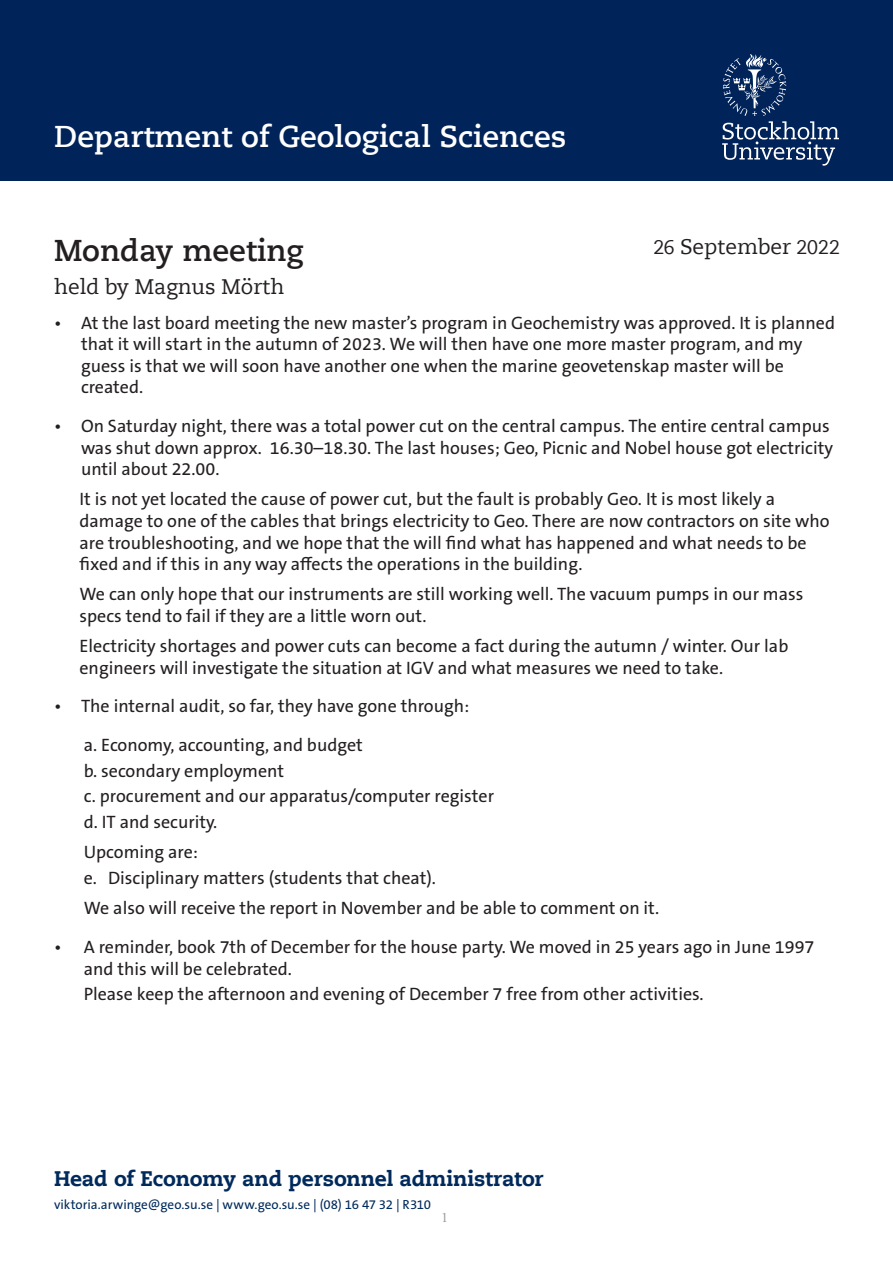
<style>
.page{position:relative;width:893px;height:1263px;background:#fff}
.page>*{position:absolute;margin:0;border:0;box-sizing:border-box;transform-origin:0 0}
.t1{font:700 30px "Caecilia Com 75";color:#fff}
.t2{font:700 30px "Caecilia Com 75";color:#231f20}
.t3{font:800 21px "Caecilia Com 85";letter-spacing:-.01em;color:#002a5b}
.t4{font:21px "Caecilia Com 55 Roman";color:#231f20}
.t5{font:18px/21.6px "The Sans B W5 Plain";color:#231f20}
.t6{font:14.25px "Adobe Garamond Pro";color:#939598}
.t7{font:13.2px "The Sans B W5 Plain";letter-spacing:-.005em;color:#002a5b}
.s1{font-size:19.5px}
</style>
<div class="page">
<div style="left:0;top:0;width:893px;height:181px;background:#002359"></div>
<svg style="left:722px;top:54px;width:117px;height:112px"></svg>
<p class="t1" style="left:54px;top:116px;width:514px">Department of Geological Sciences</p>
<p class="t2" style="left:54px;top:230px;width:251px">Monday meeting</p>
<p class="t4" style="left:54px;top:273px;width:232px">held by Magnus Mörth</p>
<p class="t5" style="left:81px;top:312px;width:756px;text-indent:-27px">• At the last board meeting the new master’s program in Geochemistry was approved. It is planned that it will start in the autumn of 2023. We will then have one more master program, and my guess is that we will soon have another one when the marine geovetenskap master will be created.</p>
<p class="t5" style="left:81px;top:415px;width:754px;text-indent:-27px">• On Saturday night, there was a total power cut on the central campus. The entire central campus was shut down approx. 16.30–18.30. The last houses; Geo, Picnic and Nobel house got electricity until about 22.00.</p>
<p class="t5" style="left:80px;top:488px;width:752px">It is not yet located the cause of power cut, but the fault is probably Geo. It is most likely a damage to one of the cables that brings electricity to Geo. There are now contractors on site who are troubleshooting, and we hope that the will find what has happened and what needs to be fixed and if this in any way affects the operations in the building.</p>
<p class="t5" style="left:80px;top:583px;width:725px">We can only hope that our instruments are still working well. The vacuum pumps in our mass specs tend to fail if they are a little worn out.</p>
<p class="t5" style="left:80px;top:635px;width:710px">Electricity shortages and power cuts can become a fact during the autumn / winter. Our lab engineers will investigate the situation at IGV and what measures we need to take.</p>
<p class="t5" style="left:54px;top:695px;width:417px">• The internal audit, so far, they have gone through:</p>
<p class="t5" style="left:84px;top:734px;width:281px">a. Economy, accounting, and budget</p>
<p class="t5" style="left:84px;top:760px;width:202px">b. secondary employment</p>
<p class="t5" style="left:84px;top:786px;width:412px">c. procurement and our apparatus/computer register</p>
<p class="t5" style="left:84px;top:811px;width:135px">d. IT and security.</p>
<p class="t5" style="left:84px;top:842px;width:116px">Upcoming are:</p>
<p class="t5" style="left:84px;top:867px;width:354px">e. Disciplinary matters (students that cheat).</p>
<p class="t5" style="left:84px;top:898px;width:577px">We also will receive the report in November and be able to comment on it.</p>
<p class="t5" style="left:84px;top:936px;width:732px;text-indent:-30px">• A reminder, book 7th of December for the house party. We moved in 25 years ago in June 1997 and this will be celebrated.</p>
<p class="t5" style="left:84px;top:984px;width:621px">Please keep the afternoon and evening of December 7 free from other activities.</p>
<p class="t4" style="left:653px;top:233px;width:188px"><span class="s1">26</span> September <span class="s1">2022</span></p>
<p class="t3" style="left:54px;top:1164px;width:491px">Head of Economy and personnel administrator</p>
<p class="t7" style="left:54px;top:1196px;width:379px">viktoria.arwinge@geo.su.se | www.geo.su.se | (08) 16 47 32 | R310</p>
<p class="t6" style="left:441px;top:1209px;width:9px">1</p>
</div>
